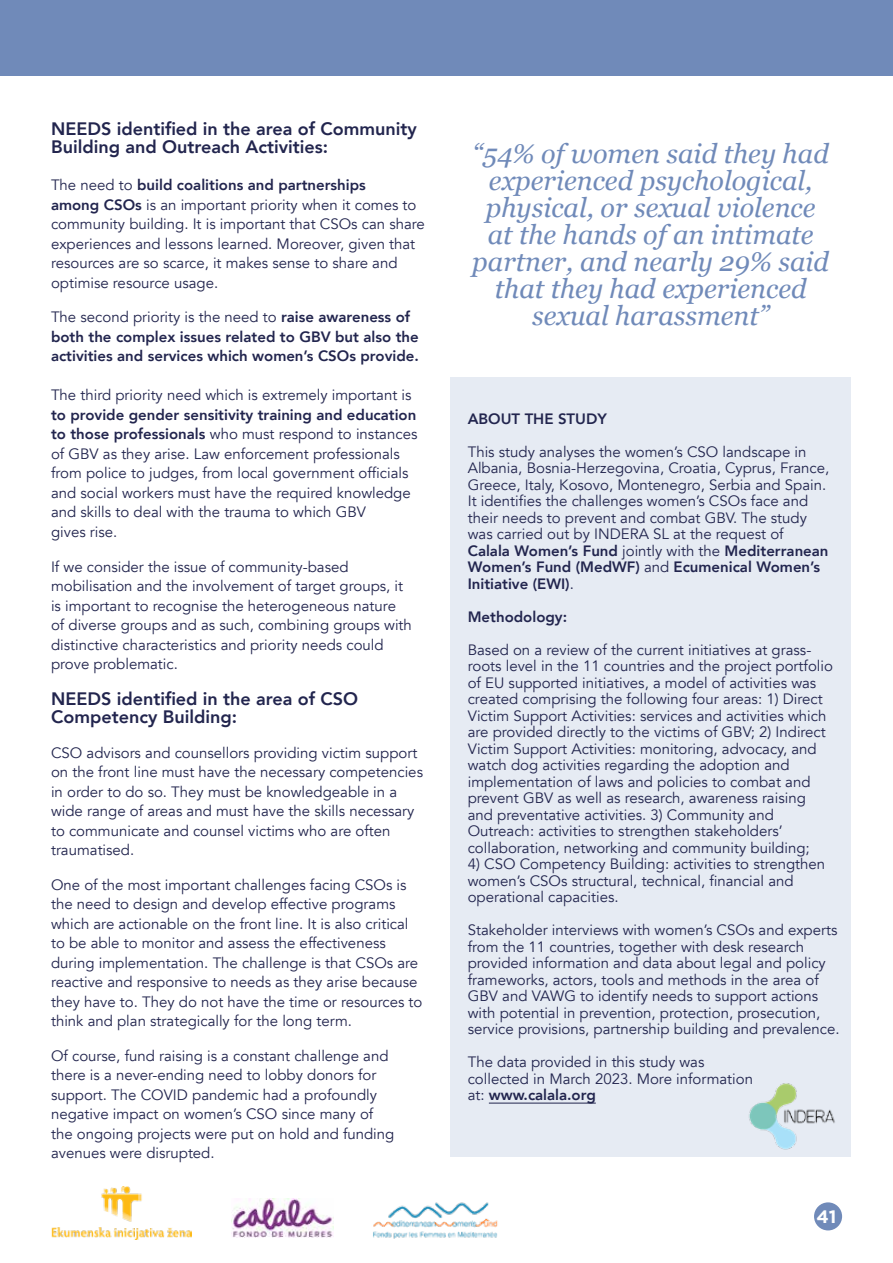
<style>
.page{position:relative;width:893px;height:1263px;background:#fff}
.page>*{position:absolute;margin:0;border:0;box-sizing:border-box;transform-origin:0 0}
.t1{font:italic 27px/27px "Georgia";color:#708ab9;text-align:center}
.t2{font:800 18px/18px "Avenir";color:#22254e}
.t3{font:700 18px "Gotham";color:#fff}
.t4{font:15px/19.5px "Avenir";color:#22254e}
.t5{font:800 15px/19.5px "Avenir";color:#22254e}
.s1{font-weight:800}
.s2{font-weight:400}
</style>
<div class="page">
<div style="left:450px;top:377px;width:400px;height:780px;background:#e6ebf3"></div>
<hr style="left:489px;top:1103px;width:107px;height:1px;background:#22254e">
<img style="left:749px;top:1083px;width:86px;height:67px">
<div style="left:0;top:0;width:893px;height:76px;background:#708ab9"></div>
<div style="left:814px;top:1202px;width:28px;height:28px;background:#708ab9;border-radius:50%"></div>
<img style="left:232px;top:1199px;width:102px;height:39px">
<img style="left:373px;top:1202px;width:125px;height:37px">
<img style="left:51px;top:1186px;width:140px;height:53px">
<p class="t2" style="left:51px;top:120px;width:367px">NEEDS identified in the area of Community<br>Building and Outreach Activities:</p>
<p class="t4" style="left:51px;top:176px;width:375px">The need to <span class="s1">build coalitions and partnerships<br>among CSOs</span> is an important priority when it comes to community building. It is important that CSOs can share experiences and lessons learned. Moreover, given that resources are so scarce, it makes sense to share and optimise resource usage.</p>
<p class="t5" style="left:51px;top:307px;width:369px"><span class="s2">The second priority is the need to</span> raise awareness of both the complex issues related to GBV but also the activities and services which women’s CSOs provide.</p>
<p class="t4" style="left:51px;top:386px;width:362px">The third priority need which is extremely important is</p>
<p class="t4" style="left:51px;top:405px;width:368px"><span class="s1">to provide gender sensitivity training and education to those professionals</span> who must respond to instances of GBV as they arise. Law enforcement professionals from police to judges, from local government officials and social workers must have the required knowledge and skills to deal with the trauma to which GBV<br>gives rise.</p>
<p class="t4" style="left:51px;top:557px;width:362px">If we consider the issue of community-based mobilisation and the involvement of target groups, it is important to recognise the heterogeneous nature of diverse groups and as such, combining groups with distinctive characteristics and priority needs could prove problematic.</p>
<p class="t2" style="left:51px;top:690px;width:309px">NEEDS identified in the area of CSO<br>Competency Building:</p>
<p class="t4" style="left:51px;top:743px;width:373px">CSO advisors and counsellors providing victim support on the front line must have the necessary competencies in order to do so. They must be knowledgeable in a wide range of areas and must have the skills necessary to communicate and counsel victims who are often traumatised.</p>
<p class="t4" style="left:51px;top:875px;width:373px">One of the most important challenges facing CSOs is the need to design and develop effective programs which are actionable on the front line. It is also critical to be able to monitor and assess the effectiveness during implementation. The challenge is that CSOs are reactive and responsive to needs as they arise because they have to. They do not have the time or resources to think and plan strategically for the long term.</p>
<p class="t4" style="left:51px;top:1046px;width:345px">Of course, fund raising is a constant challenge and there is a never-ending need to lobby donors for support. The COVID pandemic had a profoundly negative impact on women’s CSO since many of the ongoing projects were put on hold and funding avenues were disrupted.</p>
<h1 class="t1" style="left:472px;top:139px;width:358px">“54% of women said they had experienced psychological, physical, or sexual violence at the hands of an intimate partner, and nearly 29% said that they had experienced sexual harassment”</h1>
<p class="t5" style="left:468px;top:409px;width:141px">ABOUT THE STUDY</p>
<p class="t4" style="left:468px;top:443px;width:363px;line-height:16.5px">This study analyses the women’s CSO landscape in Albania, Bosnia-Herzegovina, Croatia, Cyprus, France, Greece, Italy, Kosovo, Montenegro, Serbia and Spain.<br>It identifies the challenges women’s CSOs face and their needs to prevent and combat GBV. The study was carried out by INDERA SL at the request of <span class="s1">Calala Women’s Fund</span> jointly with the <span class="s1">Mediterranean Women’s Fund (MedWF)</span> and <span class="s1">Ecumenical Women’s Initiative (EWI)</span>.</p>
<p class="t5" style="left:468px;top:607px;width:101px">Methodology:</p>
<p class="t4" style="left:468px;top:641px;width:367px;line-height:16.5px">Based on a review of the current initiatives at grass&shy;roots level in the 11 countries and the project portfolio of EU supported initiatives, a model of activities was created comprising the following four areas: 1) Direct Victim Support Activities: services and activities which are provided directly to the victims of GBV; 2) Indirect Victim Support Activities: monitoring, advocacy, and watch dog activities regarding the adoption and implementation of laws and policies to combat and prevent GBV as well as research, awareness raising and preventative activities. 3) Community and Outreach: activities to strengthen stakeholders’ collaboration, networking and community building;</p>
<p class="t4" style="left:468px;top:856px;width:359px;line-height:16.5px">4) CSO Competency Building: activities to strengthen women’s CSOs structural, technical, financial and operational capacities.</p>
<p class="t4" style="left:468px;top:922px;width:373px;line-height:16.5px">Stakeholder interviews with women’s CSOs and experts from the 11 countries, together with desk research provided information and data about legal and policy frameworks, actors, tools and methods in the area of GBV and VAWG to identify needs to support actions with potential in prevention, protection, prosecution, service provisions, partnership building and prevalence.</p>
<p class="t4" style="left:468px;top:1054px;width:287px;line-height:16.5px">The data provided in this study was collected in March 2023. More information at: <span class="s1">www.calala.org</span></p>
<p class="t3" style="left:816px;top:1206px;width:21px">41</p>
</div>
